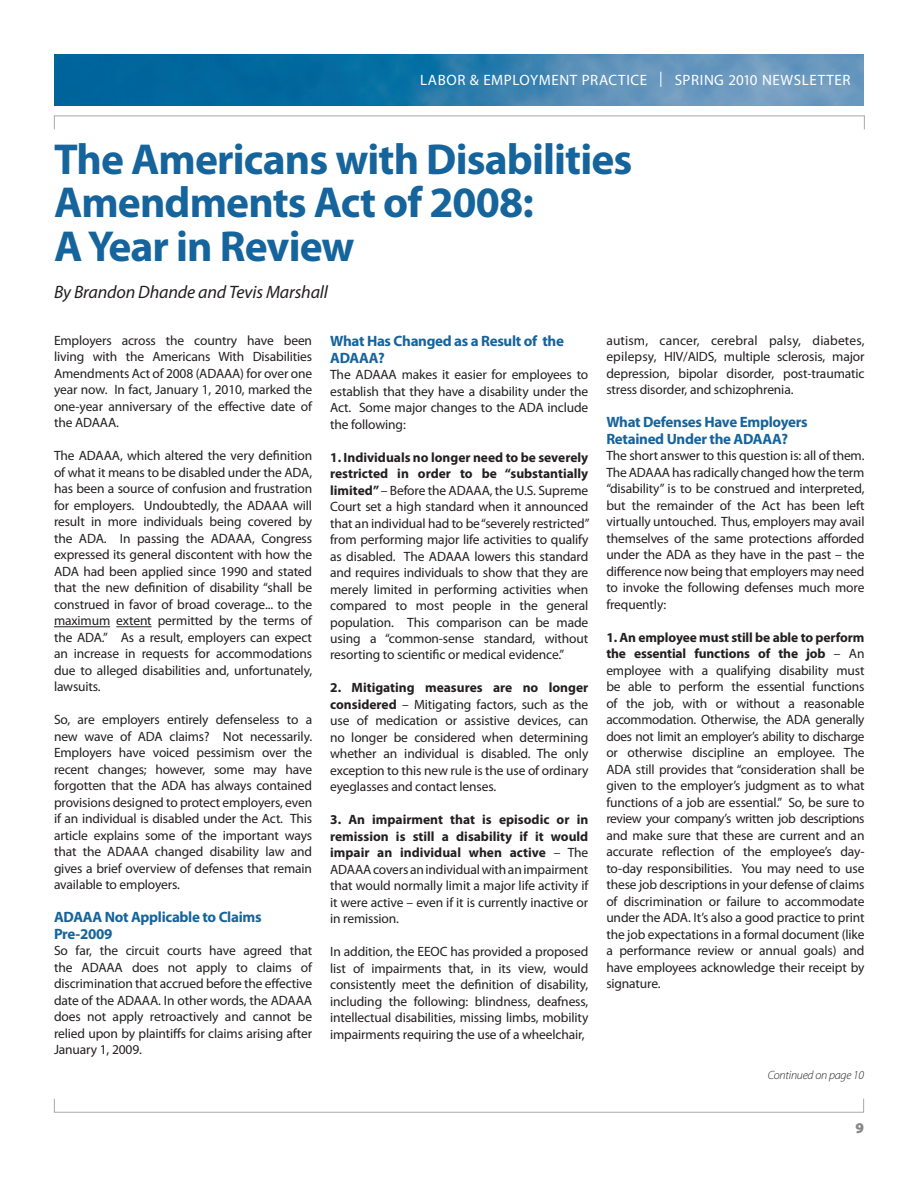
<style>
.page{position:relative;width:918px;height:1188px;background:#fff}
.page>*{position:absolute;margin:0;border:0;box-sizing:border-box;transform-origin:0 0}
.t1{font:700 43.5px/43.5px "Myriad Pro";letter-spacing:-.02em;color:#16649c}
.t2{font:italic 18px "Myriad Pro";letter-spacing:-.01em;color:#231f20}
.t3{font:700 15px/16.5px "Myriad Pro";letter-spacing:-.02em;color:#16649c}
.t4{font:15px "Myriad Pro";letter-spacing:.04em;color:#fff}
.t5{font:900 15px "Myriad Pro";color:#898686}
.t6{font:13.5px/16.5px "Myriad Pro";letter-spacing:-.01em;color:#231f20;text-align:justify}
.t7{font:italic 300 12px "Myriad Pro";letter-spacing:-.02em;color:#231f20}
.s1{font-weight:700}
</style>
<div class="page">
<div style="left:54px;top:116px;width:811px;height:14px;border:1px solid #a8a9ad"></div>
<img style="left:54px;top:54px;width:810px;height:51px">
<div style="left:54px;top:1098px;width:810px;height:15px;border:1px solid #a8a9ad"></div>
<hr style="left:54px;top:626px;width:56px;height:1px;background:#231f20">
<hr style="left:116px;top:626px;width:36px;height:1px;background:#231f20">
<p class="t4" style="left:420px;top:70px;width:432px">LABOR &amp; EMPLOYMENT PRACTICE | SPRING 2010 NEWSLETTER</p>
<h1 class="t1" style="left:54px;top:136px;width:580px">The Americans with Disabilities<br>Amendments Act of 2008:<br>A Year in Review</h1>
<h2 class="t2" style="left:54px;top:281px;width:275px">By Brandon Dhande and Tevis Marshall</h2>
<p class="t6" style="left:54px;top:332px;width:260px">Employers across the country have been living with the Americans With Disabilities Amendments Act of 2008 (ADAAA) for over one year now. In fact, January 1, 2010, marked the one-year anniversary of the effective date of the ADAAA.</p>
<p class="t6" style="left:54px;top:447px;width:260px">The ADAAA, which altered the very definition of what it means to be disabled under the ADA, has been a source of confusion and frustration for employers. Undoubtedly, the ADAAA will result in more individuals being covered by the ADA. In passing the ADAAA, Congress expressed its general discontent with how the ADA had been applied since 1990 and stated that the new definition of disability “shall be construed in favor of broad coverage... to the maximum extent permitted by the terms of the ADA.” As a result, employers can expect an increase in requests for accommodations due to alleged disabilities and, unfortunately, lawsuits.</p>
<p class="t6" style="left:54px;top:711px;width:260px">So, are employers entirely defenseless to a new wave of ADA claims? Not necessarily.<br>Employers have voiced pessimism over the recent changes; however, some may have forgotten that the ADA has always contained provisions designed to protect employers, even if an individual is disabled under the Act. This article explains some of the important ways that the ADAAA changed disability law and gives a brief overview of defenses that remain available to employers.</p>
<p class="t3" style="left:54px;top:909px;width:209px">ADAAA Not Applicable to Claims<br>Pre-2009</p>
<p class="t6" style="left:54px;top:942px;width:260px">So far, the circuit courts have agreed that the ADAAA does not apply to claims of discrimination that accrued before the effective date of the ADAAA. In other words, the ADAAA does not apply retroactively and cannot be relied upon by plaintiffs for claims arising after January 1, 2009.</p>
<p class="t3" style="left:330px;top:332px;width:235px">What Has Changed as a Result of the<br>ADAAA?</p>
<p class="t6" style="left:330px;top:366px;width:260px">The ADAAA makes it easier for employees to establish that they have a disability under the Act. Some major changes to the ADA include the following:</p>
<p class="t6" style="left:330px;top:449px;width:261px"><span class="s1">1. Individuals no longer need to be severely restricted in order to be “substantially limited”</span> – Before the ADAAA, the U.S. Supreme Court set a high standard when it announced that an individual had to be “severely restricted” from performing major life activities to qualify as disabled. The ADAAA lowers this standard and requires individuals to show that they are merely limited in performing activities when compared to most people in the general population. This comparison can be made using a “common-sense standard, without resorting to scientific or medical evidence.”</p>
<p class="t6" style="left:330px;top:680px;width:260px"><span class="s1">2. Mitigating measures are no longer considered</span> – Mitigating factors, such as the use of medication or assistive devices, can no longer be considered when determining whether an individual is disabled. The only exception to this new rule is the use of ordinary eyeglasses and contact lenses.</p>
<p class="t6" style="left:330px;top:811px;width:260px"><span class="s1">3. An impairment that is episodic or in remission is still a disability if it would impair an individual when active</span> – The ADAAA covers an individual with an impairment that would normally limit a major life activity if it were active – even if it is currently inactive or in remission.</p>
<p class="t6" style="left:330px;top:943px;width:260px">In addition, the EEOC has provided a proposed list of impairments that, in its view, would consistently meet the definition of disability, including the following: blindness, deafness, intellectual disabilities, missing limbs, mobility impairments requiring the use of a wheelchair,</p>
<p class="t6" style="left:606px;top:332px;width:260px">autism, cancer, cerebral palsy, diabetes, epilepsy, HIV/AIDS, multiple sclerosis, major depression, bipolar disorder, post-traumatic stress disorder, and schizophrenia.</p>
<p class="t3" style="left:606px;top:414px;width:203px">What Defenses Have Employers<br>Retained Under the ADAAA?</p>
<p class="t6" style="left:606px;top:447px;width:260px">The short answer to this question is: all of them.<br>The ADAAA has radically changed how the term “disability” is to be construed and interpreted, but the remainder of the Act has been left virtually untouched. Thus, employers may avail themselves of the same protections afforded under the ADA as they have in the past – the difference now being that employers may need to invoke the following defenses much more frequently:</p>
<p class="t6" style="left:606px;top:629px;width:260px"><span class="s1">1. An employee must still be able to perform the essential functions of the job</span> – An employee with a qualifying disability must be able to perform the essential functions of the job, with or without a reasonable accommodation. Otherwise, the ADA generally does not limit an employer’s ability to discharge or otherwise discipline an employee. The ADA still provides that “consideration shall be given to the employer’s judgment as to what functions of a job are essential.” So, be sure to review your company’s written job descriptions and make sure that these are current and an accurate reflection of the employee’s day&shy;to-day responsibilities. You may need to use these job descriptions in your defense of claims of discrimination or failure to accommodate under the ADA. It’s also a good practice to print the job expectations in a formal document (like a performance review or annual goals) and have employees acknowledge their receipt by signature.</p>
<p class="t7" style="left:768px;top:1067px;width:98px">Continued on page 10</p>
<p class="t5" style="left:855px;top:1118px;width:10px">9</p>
</div>
